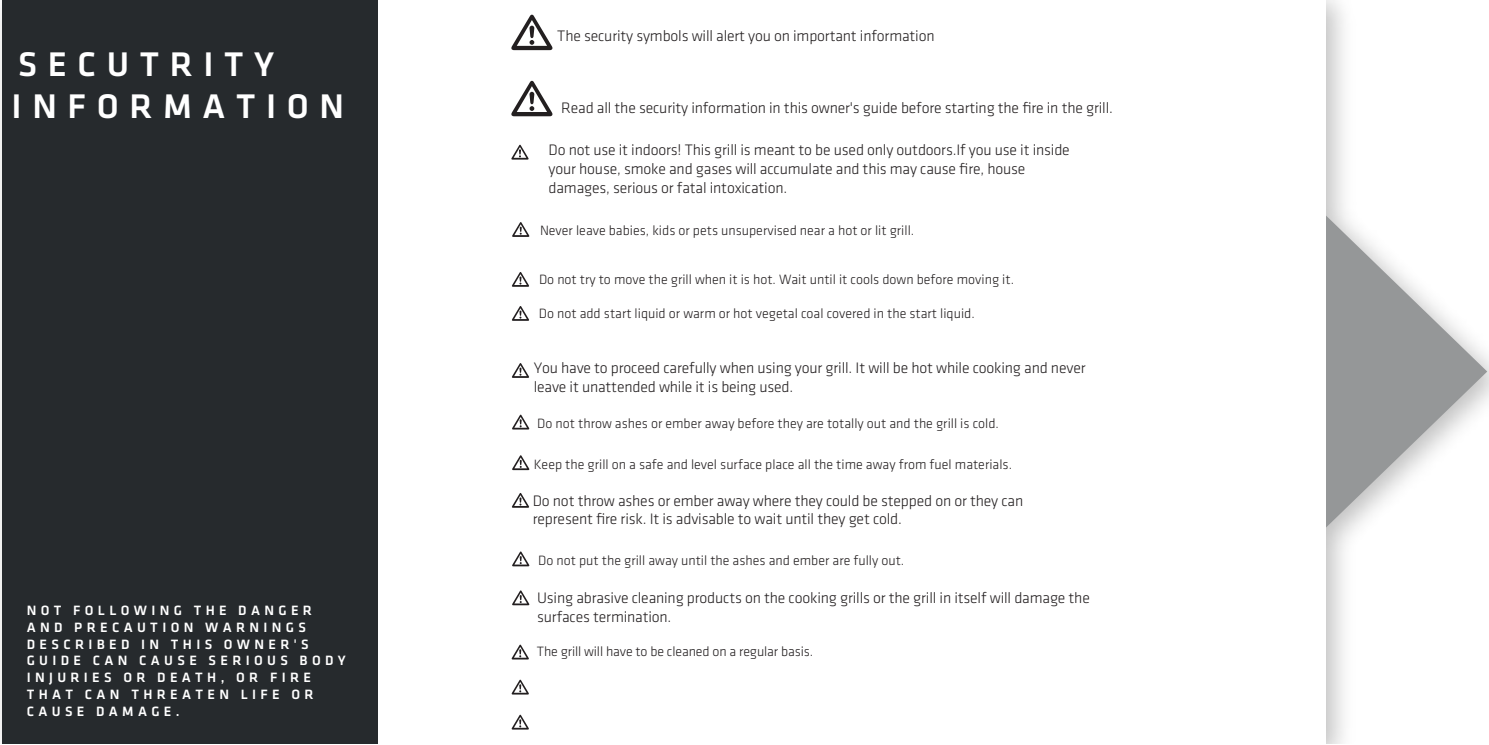
<style>
.page{position:relative;width:1489px;height:745px;background:#fff}
.page>*{position:absolute;margin:0;border:0;box-sizing:border-box;transform-origin:0 0}
.t1{font:500 35.35px/42.4px "Klavika";letter-spacing:.3em;color:#fff}
.t2{font:300 15.75px/18.9px "Klavika";letter-spacing:-.01em;color:#231f20}
.t3{font:300 14px "Klavika";color:#231f20}
.t4{font:500 14px/16.8px "Klavika";letter-spacing:.31em;color:#fff}
</style>
<div class="page">
<svg style="left:1326px;top:0;width:160px;height:742px"></svg>
<div style="left:2px;top:0;width:375px;height:742px;background:#262a2d"></div>
<svg style="left:512px;top:306px;width:17px;height:14px"></svg>
<svg style="left:512px;top:363px;width:17px;height:14px"></svg>
<svg style="left:512px;top:414px;width:17px;height:15px"></svg>
<svg style="left:512px;top:455px;width:17px;height:15px"></svg>
<svg style="left:512px;top:493px;width:17px;height:14px"></svg>
<svg style="left:511px;top:15px;width:41px;height:35px"></svg>
<svg style="left:511px;top:81px;width:41px;height:35px"></svg>
<svg style="left:511px;top:145px;width:17px;height:14px"></svg>
<svg style="left:512px;top:272px;width:17px;height:14px"></svg>
<svg style="left:512px;top:222px;width:17px;height:15px"></svg>
<svg style="left:512px;top:590px;width:17px;height:15px"></svg>
<svg style="left:511px;top:644px;width:18px;height:15px"></svg>
<svg style="left:512px;top:551px;width:17px;height:15px"></svg>
<svg style="left:511px;top:714px;width:18px;height:15px"></svg>
<svg style="left:511px;top:679px;width:18px;height:15px"></svg>
<h1 class="t1" style="left:12px;top:43px;width:334px">SECUTRITY<br>INFORMATION</h1>
<p class="t4" style="left:27px;top:601px;width:320px">NOT FOLLOWING THE DANGER<br>AND PRECAUTION WARNINGS<br>DESCRIBED IN THIS OWNER'S<br>GUIDE CAN CAUSE SERIOUS BODY<br>INJURIES OR DEATH, OR FIRE<br>THAT CAN THREATEN LIFE OR<br>CAUSE DAMAGE.</p>
<p class="t2" style="left:557px;top:27px;width:379px">The security symbols will alert you on important information</p>
<p class="t2" style="left:561px;top:98px;width:553px">Read all the security information in this owner's guide before starting the fire in the grill.</p>
<p class="t2" style="left:548px;top:141px;width:522px">Do not use it indoors! This grill is meant to be used only outdoors.If you use it inside your house, smoke and gases will accumulate and this may cause fire, house damages, serious or fatal intoxication.</p>
<p class="t3" style="left:540px;top:222px;width:376px">Never leave babies, kids or pets unsupervised near a hot or lit grill.</p>
<p class="t3" style="left:539px;top:272px;width:476px">Do not try to move the grill when it is hot. Wait until it cools down before moving it.</p>
<p class="t3" style="left:539px;top:305px;width:437px">Do not add start liquid or warm or hot vegetal coal covered in the start liquid.</p>
<p class="t2" style="left:533px;top:358px;width:553px">You have to proceed carefully when using your grill. It will be hot while cooking and never leave it unattended while it is being used.</p>
<p class="t3" style="left:537px;top:415px;width:463px">Do not throw ashes or ember away before they are totally out and the grill is cold.</p>
<p class="t3" style="left:533px;top:456px;width:480px">Keep the grill on a safe and level surface place all the time away from fuel materials.</p>
<p class="t2" style="left:533px;top:491px;width:492px">Do not throw ashes or ember away where they could be stepped on or they can represent fire risk. It is advisable to wait until they get cold.</p>
<p class="t3" style="left:538px;top:552px;width:367px">Do not put the grill away until the ashes and ember are fully out.</p>
<p class="t2" style="left:537px;top:588px;width:554px">Using abrasive cleaning products on the cooking grills or the grill in itself will damage the surfaces termination.</p>
<p class="t3" style="left:537px;top:643px;width:278px">The grill will have to be cleaned on a regular basis.</p>
</div>
